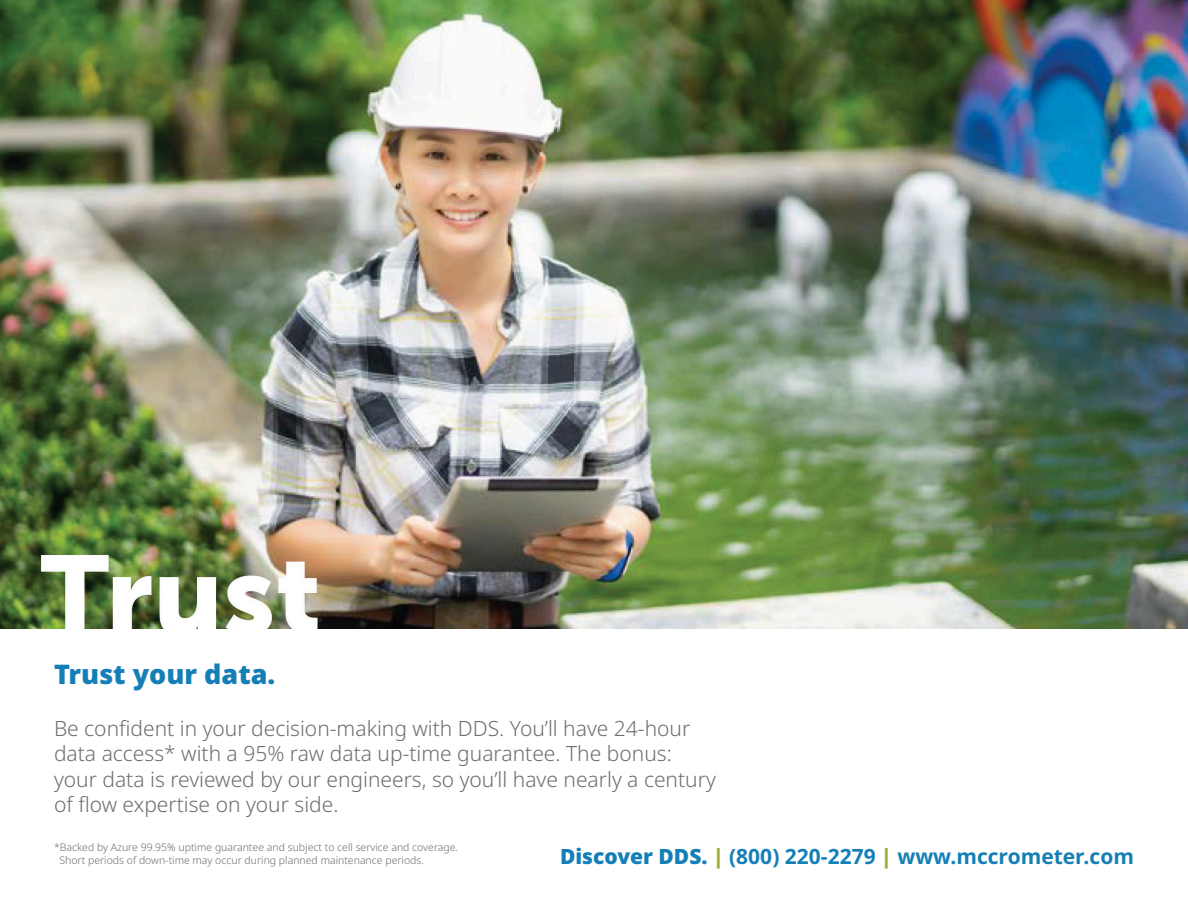
<style>
.page{position:relative;width:1188px;height:918px;background:#fff}
.page>*{position:absolute;margin:0;border:0;box-sizing:border-box;transform-origin:0 0}
.t1{font:900 27px "Noto Sans";color:#147fb7}
.t2{font:300 21px/25.2px "Noto Sans";color:#6c6d70}
.t3{font:700 21px "Noto Sans";color:#147fb7}
.t4{font:300 10.5px/12.6px "Noto Sans";color:#6c6d70}
.s1{font-weight:900}
.s2{font-weight:900;color:#a0ae39}
</style>
<div class="page">
<img style="left:0;top:0;width:1188px;height:629px">
<p class="t1" style="left:54px;top:654px;width:223px">Trust your data.</p>
<p class="t2" style="left:54px;top:717px;width:663px">Be confident in your decision-making with DDS. You’ll have 24-hour data access* with a 95% raw data up-time guarantee. The bonus: your data is reviewed by our engineers, so you’ll have nearly a century of flow expertise on your side.</p>
<p class="t4" style="left:59px;top:842px;width:400px;text-indent:-5px">*Backed by Azure 99.95% uptime guarantee and subject to cell service and coverage.<br>Short periods of down-time may occur during planned maintenance periods.</p>
<p class="t3" style="left:560px;top:842px;width:575px"><span class="s1">Discover DDS.</span> <span class="s2">|</span> (800) 220-2279 <span class="s2">|</span> www.mccrometer.com</p>
</div>
